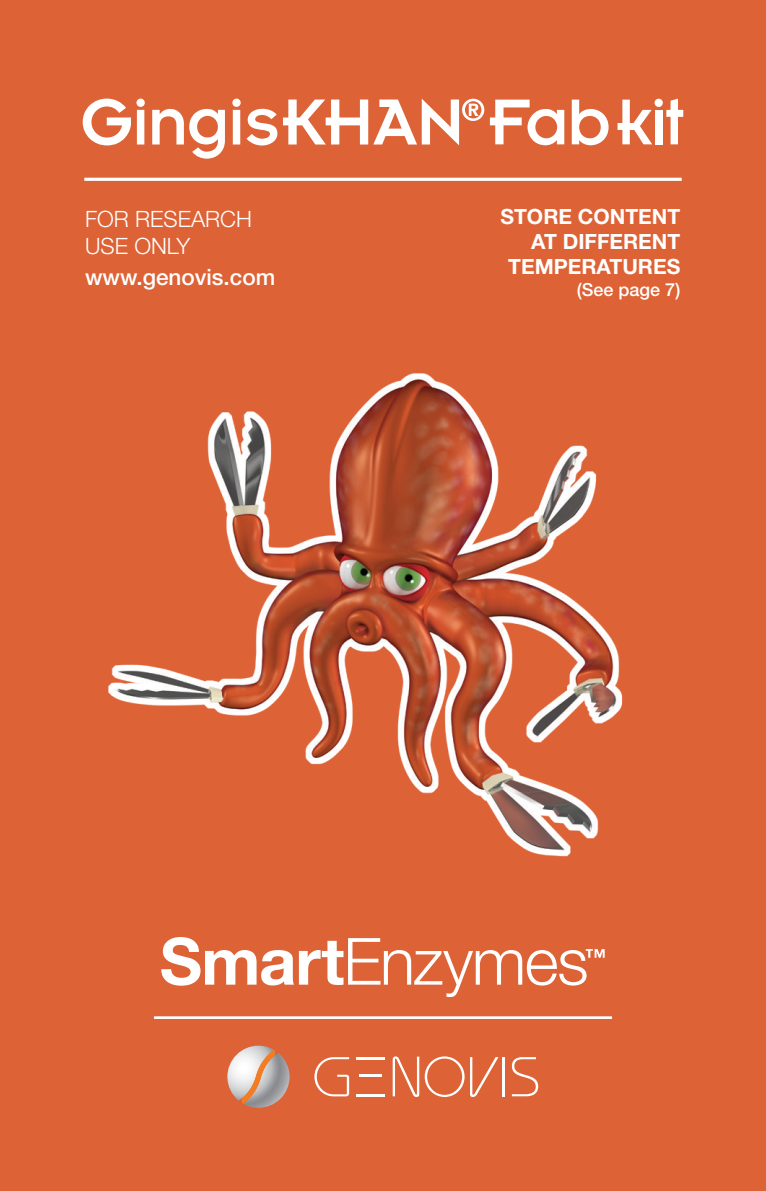
<style>
.page{position:relative;width:766px;height:1191px;background:#fff}
.page>*{position:absolute;margin:0;border:0;box-sizing:border-box;transform-origin:0 0}
.t1{font:300 22.5px/27px "Helvetica Neue";color:#fff}
.t2{font:500 22.5px "Helvetica Neue";color:#fff}
.t3{font:700 21px/25.2px "Helvetica Neue";color:#fff;text-align:right}
.t4{font:500 18px "Helvetica Neue";color:#fff}
</style>
<div class="page">
<div style="left:0;top:0;width:765px;height:1191px;background:#dd6236"></div>
<svg style="left:167px;top:982px;width:417px;height:15px"></svg>
<hr style="left:154px;top:1016px;width:458px;height:3px;background:#fff">
<hr style="left:84px;top:178px;width:597px;height:3px;background:#fff">
<img style="left:108px;top:373px;width:515px;height:609px">
<svg style="left:83px;top:99px;width:157px;height:60px"></svg>
<svg style="left:246px;top:109px;width:31px;height:36px"></svg>
<svg style="left:571px;top:100px;width:37px;height:45px"></svg>
<svg style="left:617px;top:99px;width:66px;height:45px"></svg>
<svg style="left:283px;top:99px;width:281px;height:46px"></svg>
<svg style="left:470px;top:1057px;width:28px;height:40px"></svg>
<svg style="left:392px;top:1056px;width:72px;height:41px"></svg>
<hr style="left:502px;top:1057px;width:2px;height:39px;background:#fff">
<svg style="left:511px;top:1057px;width:27px;height:39px"></svg>
<svg style="left:356px;top:1057px;width:29px;height:2px"></svg>
<hr style="left:356px;top:1094px;width:29px;height:2px;background:#fff">
<hr style="left:359px;top:1074px;width:23px;height:2px;background:#fff">
<svg style="left:314px;top:1057px;width:35px;height:39px"></svg>
<svg style="left:227px;top:1045px;width:62px;height:62px"></svg>
<p class="t1" style="left:85px;top:205px;width:168px">FOR RESEARCH<br>USE ONLY</p>
<p class="t2" style="left:85px;top:264px;width:192px">www.genovis.com</p>
<p class="t3" style="left:500px;top:203px;width:181px">STORE CONTENT<br>AT DIFFERENT<br>TEMPERATURES</p>
<p class="t4" style="left:576px;top:278px;width:105px">(See page 7)</p>
</div>
